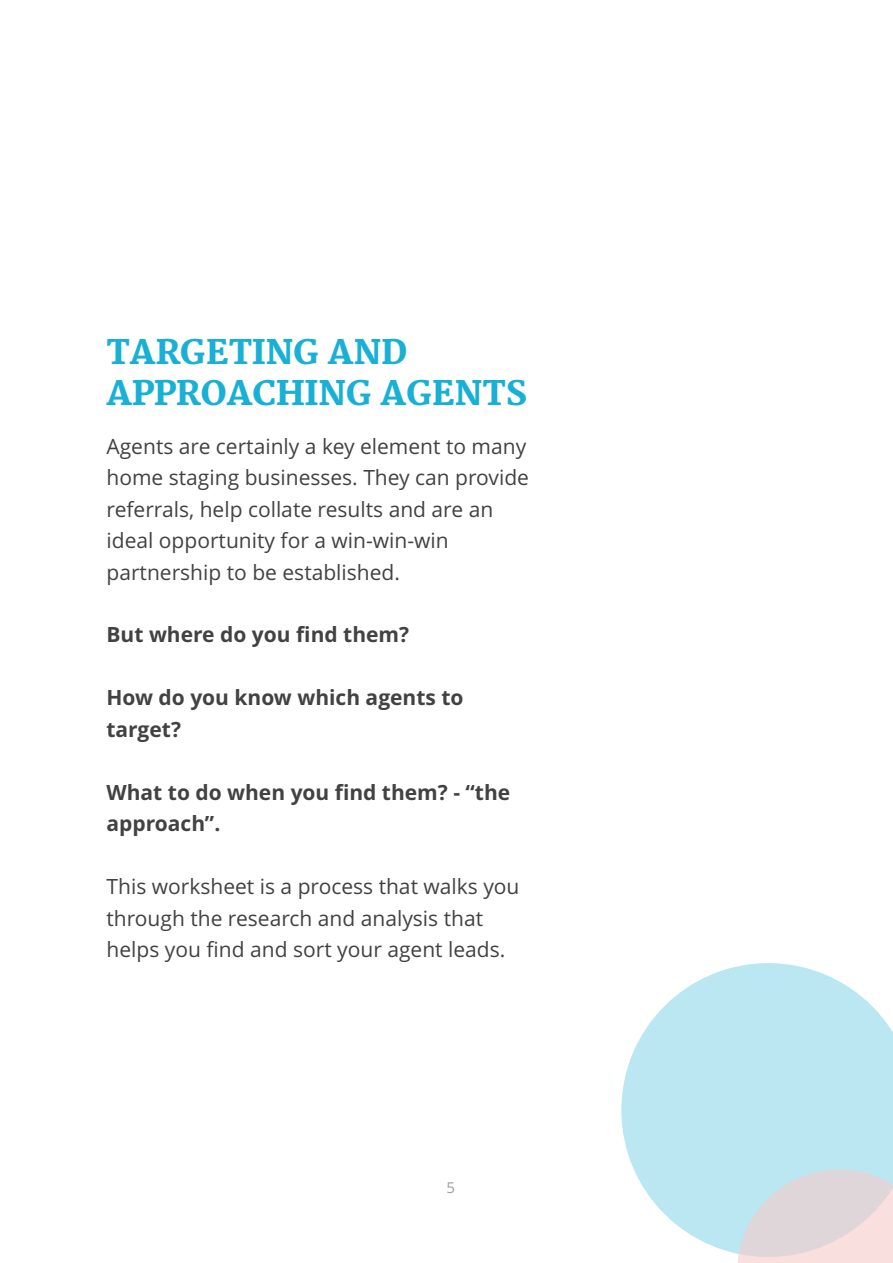
<style>
.page{position:relative;width:893px;height:1263px;background:#fff}
.page>*{position:absolute;margin:0;border:0;box-sizing:border-box;transform-origin:0 0}
.t1{font:italic 800 33px/41.2px "Merriweather";color:#18b0d5}
.t2{font:21px/31.5px "Open Sans";color:#434242}
.t3{font:700 21px/31.5px "Open Sans";color:#434242}
.t4{font:15px "Open Sans";color:#9d9e9e}
</style>
<div class="page">
<svg style="left:621px;top:963px;width:272px;height:291px;fill:#bae7f2"></svg>
<svg style="left:737px;top:1169px;width:156px;height:94px;background:#dedbdf"></svg>
<h1 class="t1" style="left:106px;top:333px;width:422px">TARGETING AND<br>APPROACHING AGENTS</h1>
<p class="t2" style="left:107px;top:432px;width:424px">Agents are certainly a key element to many home staging businesses. They can provide referrals, help collate results and are an ideal opportunity for a win-win-win partnership to be established.</p>
<p class="t3" style="left:107px;top:621px;width:304px">But where do you find them?</p>
<p class="t3" style="left:107px;top:684px;width:358px">How do you know which agents to target?</p>
<p class="t3" style="left:107px;top:778px;width:405px">What to do when you find them? - “the approach”.</p>
<p class="t2" style="left:107px;top:873px;width:414px">This worksheet is a process that walks you through the research and analysis that helps you find and sort your agent leads.</p>
<p class="t4" style="left:446px;top:1182px;width:10px">5</p>
</div>
